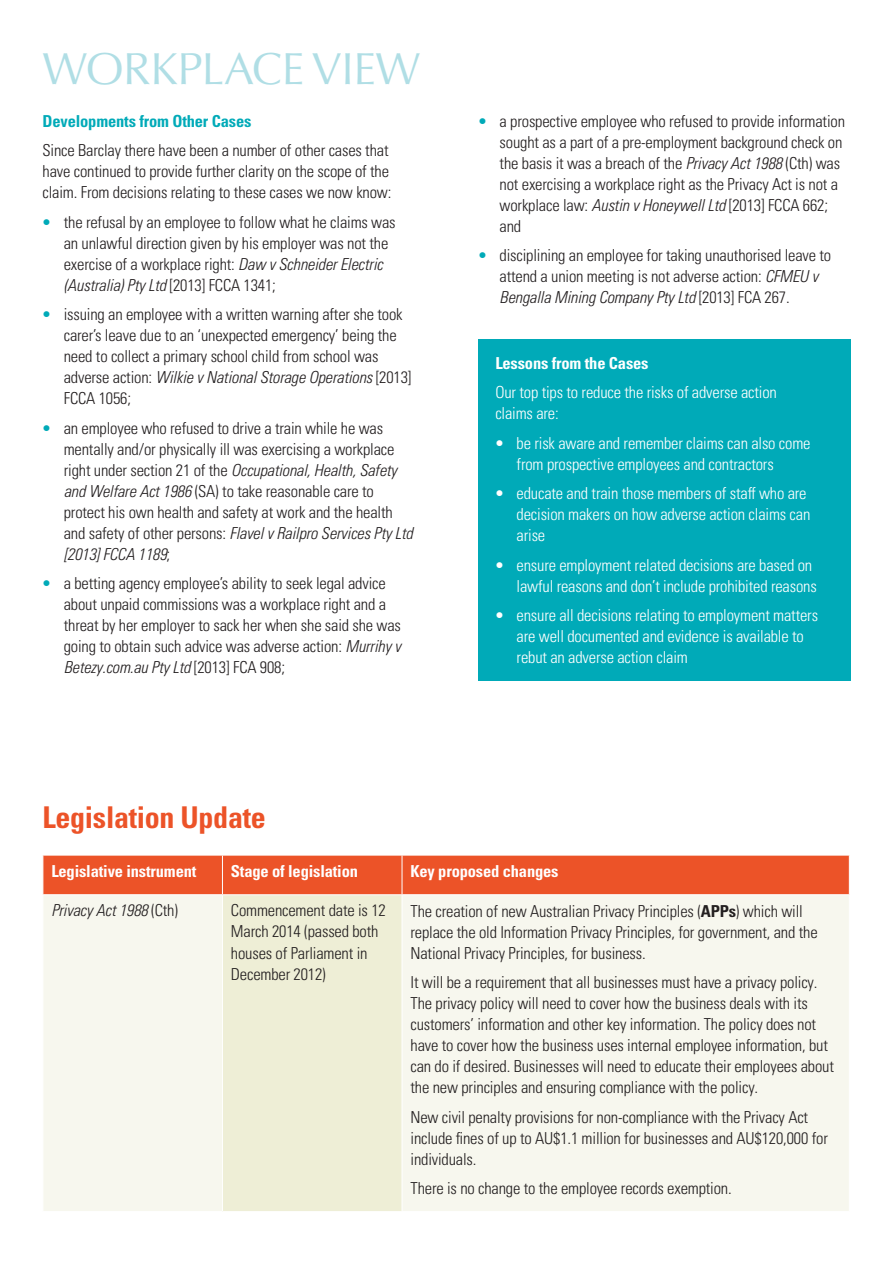
<style>
.page{position:relative;width:893px;height:1263px;background:#fff}
.page>*{position:absolute;margin:0;border:0;box-sizing:border-box;transform-origin:0 0}
.t1{font:45px "Optima LT Pro";letter-spacing:-.01em;color:#b0dee5}
.t2{font:30px "Univers LTCYR 67 Bold Cond";letter-spacing:-.01em;color:#ec5328}
.t3{font:16.5px/21px "Univers LTCYR 47 Light Cond";letter-spacing:-.01em;color:#231f20}
.t4{font:16.5px/21px "Univers LTCYR 47 Light Cond";letter-spacing:-.01em;color:#fff}
.t5{font:16.5px/21px "Univers LTCYR 47 Light Cond Obl";letter-spacing:-.01em;color:#231f20}
.t6{font:16.5px "Univers LTCYR 67 Bold Cond";letter-spacing:-.01em;color:#fff}
.t7{font:16.5px "Univers LTCYR 67 Bold Cond";letter-spacing:-.01em;color:#00aab8}
.s1{color:#00aab8}
.s2{font-family:"Univers LTCYR 47 Light Cond Obl"}
.s3{font-family:"Univers LTCYR 47 Light Cond"}
.s4{font-family:"Univers LTCYR 67 Bold Cond"}
</style>
<div class="page">
<div style="left:478px;top:339px;width:372px;height:341px;background:#00aab8"></div>
<div style="left:44px;top:856px;width:805px;height:38px;background:#ec5328"></div>
<div style="left:44px;top:895px;width:805px;height:316px;background:#f7f7ee"></div>
<div style="left:222px;top:895px;width:180px;height:316px;background:#eeeed6"></div>
<hr style="left:222px;top:855px;width:1px;height:39px;background:#fff">
<hr style="left:402px;top:855px;width:1px;height:39px;background:#fff">
<hr style="left:222px;top:895px;width:1px;height:316px;background:#fff">
<hr style="left:402px;top:895px;width:1px;height:316px;background:#fff">
<h1 class="t1" style="left:43px;top:41px;width:379px">WORKPLACE VIEW</h1>
<p class="t7" style="left:43px;top:111px;width:210px">Developments from Other Cases</p>
<p class="t3" style="left:43px;top:139px;width:350px">Since Barclay there have been a number of other cases that have continued to provide further clarity on the scope of the claim. From decisions relating to these cases we now know:</p>
<p class="t3" style="left:64px;top:210px;width:333px;text-indent:-21px"><span class="s1">•</span> the refusal by an employee to follow what he claims was an unlawful direction given by his employer was not the exercise of a workplace right: <span class="s2">Daw v Schneider Electric</span></p>
<p class="t5" style="left:64px;top:273px;width:214px">(Australia) Pty Ltd <span class="s3">[2013] FCCA 1341;</span></p>
<p class="t3" style="left:64px;top:303px;width:340px;text-indent:-21px"><span class="s1">•</span> issuing an employee with a written warning after she took carer’s leave due to an ‘unexpected emergency’ being the need to collect a primary school child from school was</p>
<p class="t5" style="left:64px;top:366px;width:349px"><span class="s3">adverse action:</span> Wilkie v National Storage Operations <span class="s3">[2013]</span></p>
<p class="t3" style="left:64px;top:387px;width:69px">FCCA 1056;</p>
<p class="t3" style="left:64px;top:416px;width:332px;text-indent:-21px"><span class="s1">•</span> an employee who refused to drive a train while he was mentally and/or physically ill was exercising a workplace</p>
<p class="t5" style="left:64px;top:458px;width:335px"><span class="s3">right under section 21 of the</span> Occupational, Health, Safety</p>
<p class="t3" style="left:64px;top:479px;width:330px"><span class="s2">and Welfare Act 1986</span> (SA) to take reasonable care to protect his own health and safety at work and the health</p>
<p class="t5" style="left:64px;top:521px;width:351px"><span class="s3">and safety of other persons:</span> Flavel v Railpro Services Pty Ltd [2013] FCCA 1189<span class="s3">;</span></p>
<p class="t3" style="left:64px;top:572px;width:339px;text-indent:-21px"><span class="s1">•</span> a betting agency employee’s ability to seek legal advice about unpaid commissions was a workplace right and a threat by her employer to sack her when she said she was going to obtain such advice was adverse action: <span class="s2">Murrihy v</span></p>
<p class="t5" style="left:64px;top:656px;width:223px">Betezy.com.au Pty Ltd <span class="s3">[2013] FCA 908;</span></p>
<p class="t3" style="left:500px;top:109px;width:347px;text-indent:-21px"><span class="s1">•</span> a prospective employee who refused to provide information sought as a part of a pre-employment background check on the basis it was a breach of the <span class="s2">Privacy Act 1988</span> (Cth) was not exercising a workplace right as the Privacy Act is not a workplace law: <span class="s2">Austin v Honeywell Ltd</span> [2013] FCCA 662; and</p>
<p class="t3" style="left:478px;top:244px;width:354px;text-align:center"><span class="s1">•</span> disciplining an employee for taking unauthorised leave to attend a union meeting is not adverse action: <span class="s2">CFMEU v</span></p>
<p class="t5" style="left:500px;top:286px;width:292px">Bengalla Mining Company Pty Ltd <span class="s3">[2013] FCA 267.</span></p>
<p class="t6" style="left:495px;top:353px;width:155px">Lessons from the Cases</p>
<p class="t4" style="left:495px;top:381px;width:283px">Our top tips to reduce the risks of adverse action claims are:</p>
<p class="t4" style="left:517px;top:432px;width:295px;text-indent:-21px">• be risk aware and remember claims can also come from prospective employees and contractors</p>
<p class="t4" style="left:517px;top:482px;width:295px;text-indent:-21px">• educate and train those members of staff who are decision makers on how adverse action claims can arise</p>
<p class="t4" style="left:495px;top:554px;width:323px;text-align:right">• ensure employment related decisions are based on lawful reasons and don’t include prohibited reasons</p>
<p class="t4" style="left:517px;top:604px;width:303px;text-indent:-21px">• ensure all decisions relating to employment matters are well documented and evidence is available to rebut an adverse action claim</p>
<h2 class="t2" style="left:43px;top:799px;width:225px">Legislation Update</h2>
<p class="t6" style="left:51px;top:861px;width:147px">Legislative instrument</p>
<p class="t6" style="left:231px;top:861px;width:129px">Stage of legislation</p>
<p class="t6" style="left:411px;top:861px;width:150px">Key proposed changes</p>
<p class="t5" style="left:51px;top:899px;width:128px">Privacy Act 1988 <span class="s3">(Cth)</span></p>
<p class="t3" style="left:231px;top:899px;width:156px">Commencement date is 12<br>March 2014 (passed both houses of Parliament in<br>December 2012)</p>
<p class="t3" style="left:411px;top:899px;width:409px">The creation of new Australian Privacy Principles (<span class="s4">APPs</span>) which will replace the old Information Privacy Principles, for government, and the<br>National Privacy Principles, for business.</p>
<p class="t3" style="left:411px;top:971px;width:425px">It will be a requirement that all businesses must have a privacy policy.<br>The privacy policy will need to cover how the business deals with its customers’ information and other key information. The policy does not have to cover how the business uses internal employee information, but can do if desired. Businesses will need to educate their employees about the new principles and ensuring compliance with the policy.</p>
<p class="t3" style="left:411px;top:1105px;width:419px">New civil penalty provisions for non-compliance with the Privacy Act include fines of up to AU$1.1 million for businesses and AU$120,000 for individuals.</p>
<p class="t3" style="left:411px;top:1177px;width:323px">There is no change to the employee records exemption.</p>
</div>
